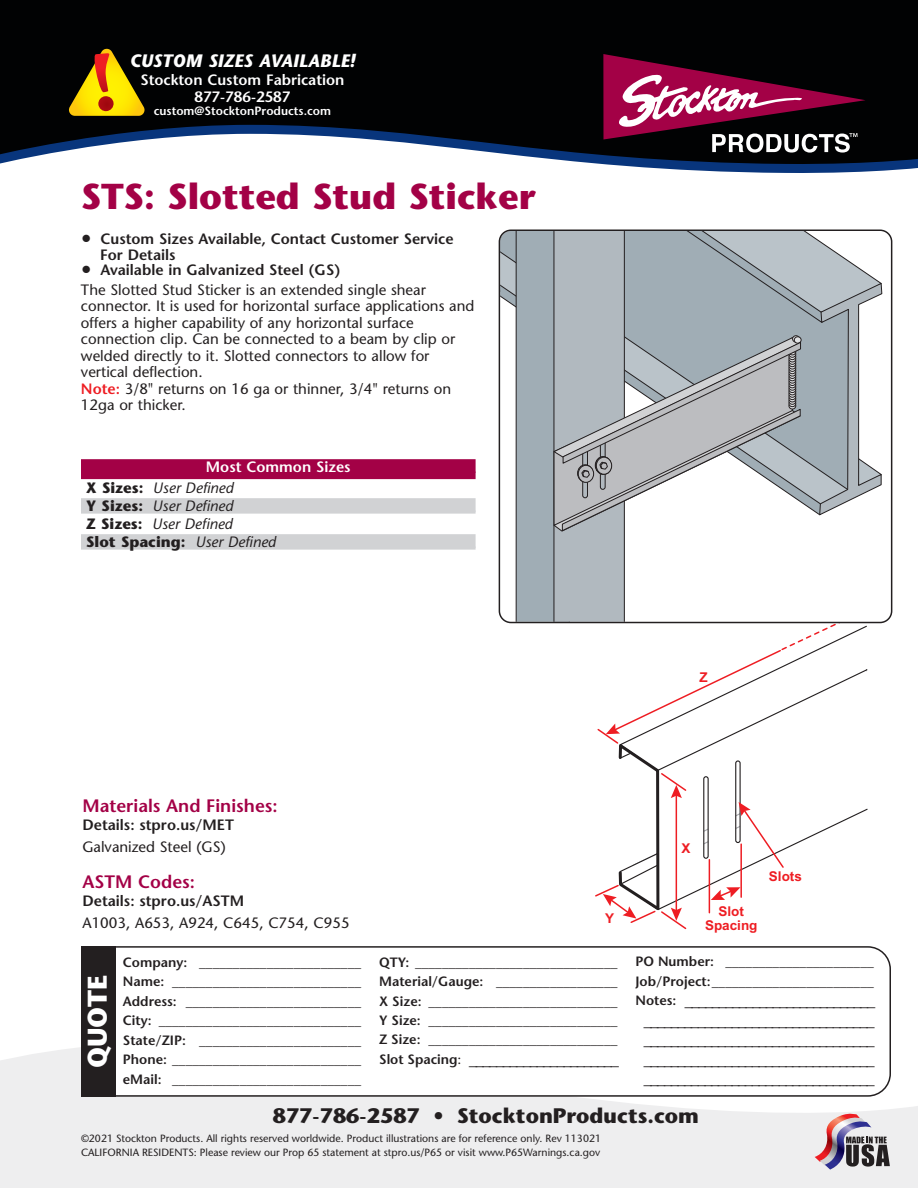
<style>
.page{position:relative;width:918px;height:1188px;background:#fff}
.page>*{position:absolute;margin:0;border:0;box-sizing:border-box;transform-origin:0 0}
.t1{font:700 36px "Stone Sans";color:#a30146}
.t2{font:700 27px "Stone Sans";color:#fff}
.t3{font:700 21px "Stone Sans";color:#231f20}
.t4{font:600 18px "Stone Sans";color:#a30146}
.t5{font:italic 700 18px "Stone Sans";color:#fff}
.t6{font:15px/16.5px "Stone Sans";color:#231f20}
.t7{font:600 15px/16.5px "Stone Sans";color:#231f20}
.t8{font:600 15px/21px "Stone Sans";color:#fff}
.t9{font:italic 15px/18px "Stone Sans";color:#231f20}
.t10{font:600 13.5px/19.5px "Stone Sans";color:#231f20;text-align:justify}
.t11{font:13.5px/19.5px "Courier";color:#231f20;text-align:center}
.t12{font:700 13.5px/13.5px "Arial";color:#ee1d23;text-align:center}
.t13{font:600 12px "Stone Sans";color:#fff}
.t14{font:10.5px/13.5px "Stone Sans";color:#231f20}
.s1{font-family:"Lucida Grande";font-weight:400;font-size:18px}
.s2{font-family:"Lucida Grande";font-size:18px}
.s3{font-weight:600}
.s4{font-weight:600;color:#ee1d23}
.s5{font-weight:700;color:#231f20}
.s6{font-weight:400;font-style:italic;color:#231f20}
.s7{font-weight:700;font-style:normal}
.s8{font-family:"Stone Sans";font-weight:600}
.s9{font-family:"Stone Sans"}
</style>
<div class="page">
<div style="left:0;top:1047px;width:918px;height:141px;background:#eeeeef"></div>
<div style="left:0;top:0;width:918px;height:120px;background:#010203"></div>
<svg style="left:0;top:120px;width:918px;height:53px"></svg>
<svg style="left:515px;top:623px;width:367px;height:307px"></svg>
<svg style="left:499px;top:230px;width:393px;height:393px"></svg>
<div style="left:81px;top:459px;width:395px;height:14px;background:#a30146"></div>
<div style="left:81px;top:472px;width:395px;height:7px;background:#a30146"></div>
<div style="left:81px;top:498px;width:395px;height:14px;background:#d1d2d4"></div>
<hr style="left:81px;top:511px;width:395px;height:3px;background:#d1d2d4">
<div style="left:81px;top:534px;width:395px;height:14px;background:#d1d2d4"></div>
<hr style="left:81px;top:547px;width:395px;height:3px;background:#d1d2d4">
<svg style="left:69px;top:49px;width:76px;height:67px;background:#927005"></svg>
<svg style="left:815px;top:1114px;width:75px;height:56px;background:#ac9ca5"></svg>
<svg style="left:115px;top:946px;width:776px;height:151px"></svg>
<div style="left:81px;top:946px;width:34px;height:151px;background:#231f20"></div>
<svg style="left:603px;top:54px;width:263px;height:99px;background:#5b253d"></svg>
<h3 class="t5" style="left:130px;top:54px;width:227px">CUSTOM SIZES AVAILABLE!</h3>
<p class="t8" style="left:140px;top:73px;width:206px;line-height:16.5px;text-align:center">Stockton Custom Fabrication<br>877-786-2587</p>
<p class="t13" style="left:154px;top:106px;width:179px">custom@StocktonProducts.com</p>
<h1 class="t1" style="left:81px;top:183px;width:456px">STS: Slotted Stud Sticker</h1>
<p class="t7" style="left:100px;top:232px;width:355px;text-indent:-19px"><span class="s1">●</span> Custom Sizes Available, Contact Customer Service<br>For Details</p>
<p class="t6" style="left:81px;top:260px;width:346px;line-height:19.8px"><span class="s2">●</span> <span class="s3">Available in Galvanized Steel (GS)<br></span>The Slotted Stud Sticker is an extended single shear</p>
<p class="t6" style="left:81px;top:298px;width:395px">connector. It is used for horizontal surface applications and offers a higher capability of any horizontal surface connection clip. Can be connected to a beam by clip or welded directly to it. Slotted connectors to allow for vertical deflection.<br><span class="s4">Note:</span> 3/8" returns on 16 ga or thinner, 3/4" returns on 12ga or thicker.</p>
<p class="t8" style="left:86px;top:457px;width:266px;text-indent:120px">Most Common Sizes<br><span class="s5">X Sizes:</span> <span class="s6">User Defined</span></p>
<p class="t9" style="left:86px;top:498px;width:192px"><span class="s7">Y Sizes:</span> User Defined<br><span class="s7">Z Sizes:</span> User Defined<br><span class="s7">Slot Spacing:</span> User Defined</p>
<p class="t12" style="left:700px;top:671px;width:10px">Z</p>
<h3 class="t4" style="left:82px;top:799px;width:197px">Materials And Finishes:</h3>
<p class="t7" style="left:82px;top:818px;width:153px">Details: stpro.us/MET</p>
<p class="t6" style="left:82px;top:838px;width:145px">Galvanized Steel (GS)</p>
<h3 class="t4" style="left:82px;top:875px;width:114px">ASTM Codes:</h3>
<p class="t7" style="left:82px;top:894px;width:163px">Details: stpro.us/ASTM</p>
<p class="t6" style="left:82px;top:914px;width:269px">A1003, A653, A924, C645, C754, C955</p>
<p class="t12" style="left:605px;top:912px;width:11px">Y</p>
<h2 class="t2" style="left:87px;top:1068px;width:95px;rotate:-90deg">QUOTE</h2>
<p class="t10" style="left:123px;top:954px;width:240px">Company: ________________________ Name: ____________________________ Address: __________________________ City: ______________________________ State/ZIP: ________________________ Phone: ____________________________ eMail: ____________________________</p>
<p class="t10" style="left:379px;top:953px;width:240px">QTY: ______________________________ Material/Gauge: __________________ X Size: ____________________________ Y Size: ____________________________ Z Size: ____________________________</p>
<p class="t11" style="left:379px;top:1051px;width:241px"><span class="s8">Slot Spacing</span><span class="s9">:</span> ______________________</p>
<p class="t12" style="left:681px;top:842px;width:11px">X</p>
<p class="t12" style="left:705px;top:906px;width:54px">Slot<br>Spacing</p>
<p class="t12" style="left:769px;top:871px;width:35px">Slots</p>
<p class="t10" style="left:636px;top:953px;width:240px">PO Number: ______________________<br>Job/Project:________________________</p>
<p class="t11" style="left:636px;top:992px;width:241px"><span class="s8">Notes:</span> ____________________________ __________________________________ __________________________________ __________________________________ __________________________________</p>
<h3 class="t3" style="left:273px;top:1107px;width:428px">877-786-2587 • StocktonProducts.com</h3>
<p class="t14" style="left:81px;top:1132px;width:522px">©2021 Stockton Products. All rights reserved worldwide. Product illustrations are for reference only. Rev 113021<br>CALIFORNIA RESIDENTS: Please review our Prop 65 statement at stpro.us/P65 or visit www.P65Warnings.ca.gov</p>
</div>
